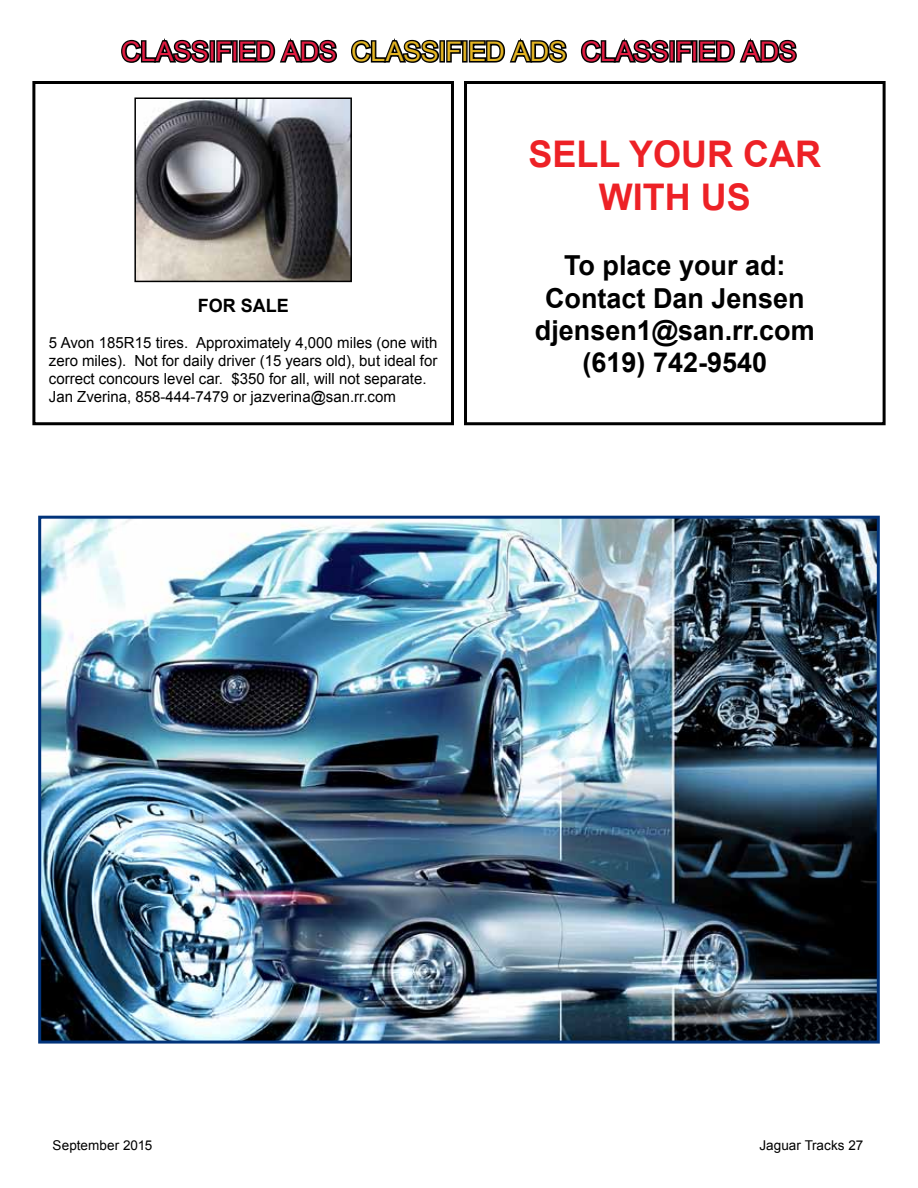
<style>
.page{position:relative;width:918px;height:1188px;background:#fff}
.page>*{position:absolute;margin:0;border:0;box-sizing:border-box;transform-origin:0 0}
.t1{font:700 36.75px/43.2px "Arial";color:#ed2126}
.t2{font:700 27.6px/32.4px "Arial";color:#000;text-align:center}
.t3{font:27px "Arial";letter-spacing:-.015em;color:#e31c42}
.t4{font:700 18.3px "Arial";color:#000}
.t5{font:15.3px/18px "Arial";color:#000}
.t6{font:13.5px "Arial";letter-spacing:.005em;color:#000}
.s1{color:#e3b423}
</style>
<div class="page">
<div style="left:32px;top:81px;width:422px;height:344px;border:3px solid #000"></div>
<img style="left:137px;top:101px;width:212px;height:178px">
<div style="left:134px;top:98px;width:218px;height:184px;border:2px solid #000"></div>
<div style="left:464px;top:81px;width:422px;height:344px;border:3px solid #000"></div>
<img style="left:42px;top:520px;width:834px;height:520px">
<div style="left:38px;top:516px;width:842px;height:528px;border:3px solid #01337a"></div>
<svg style="left:121px;top:38px;width:216px;height:25px"></svg>
<svg style="left:351px;top:38px;width:216px;height:25px"></svg>
<svg style="left:580px;top:38px;width:217px;height:25px"></svg>
<h3 class="t3" style="left:121px;top:34px;width:677px">CLASSIFIED ADS <span class="s1">CLASSIFIED ADS</span> CLASSIFIED ADS</h3>
<p class="t4" style="left:198px;top:294px;width:93px">FOR SALE</p>
<p class="t5" style="left:49px;top:334px;width:390px">5 Avon 185R15 tires. Approximately 4,000 miles (one with zero miles). Not for daily driver (15 years old), but ideal for correct concours level car. $350 for all, will not separate.<br>Jan Zverina, 858-444-7479 or jazverina@san.rr.com</p>
<h1 class="t1" style="left:599px;top:134px;width:224px;text-indent:-70px">SELL YOUR CAR<br>WITH US</h1>
<h2 class="t2" style="left:535px;top:250px;width:281px">To place your ad:<br>Contact Dan Jensen djensen1@san.rr.com (619) 742-9540</h2>
<p class="t6" style="left:53px;top:1137px;width:101px">September 2015</p>
<p class="t6" style="left:759px;top:1137px;width:106px">Jaguar Tracks 27</p>
</div>
